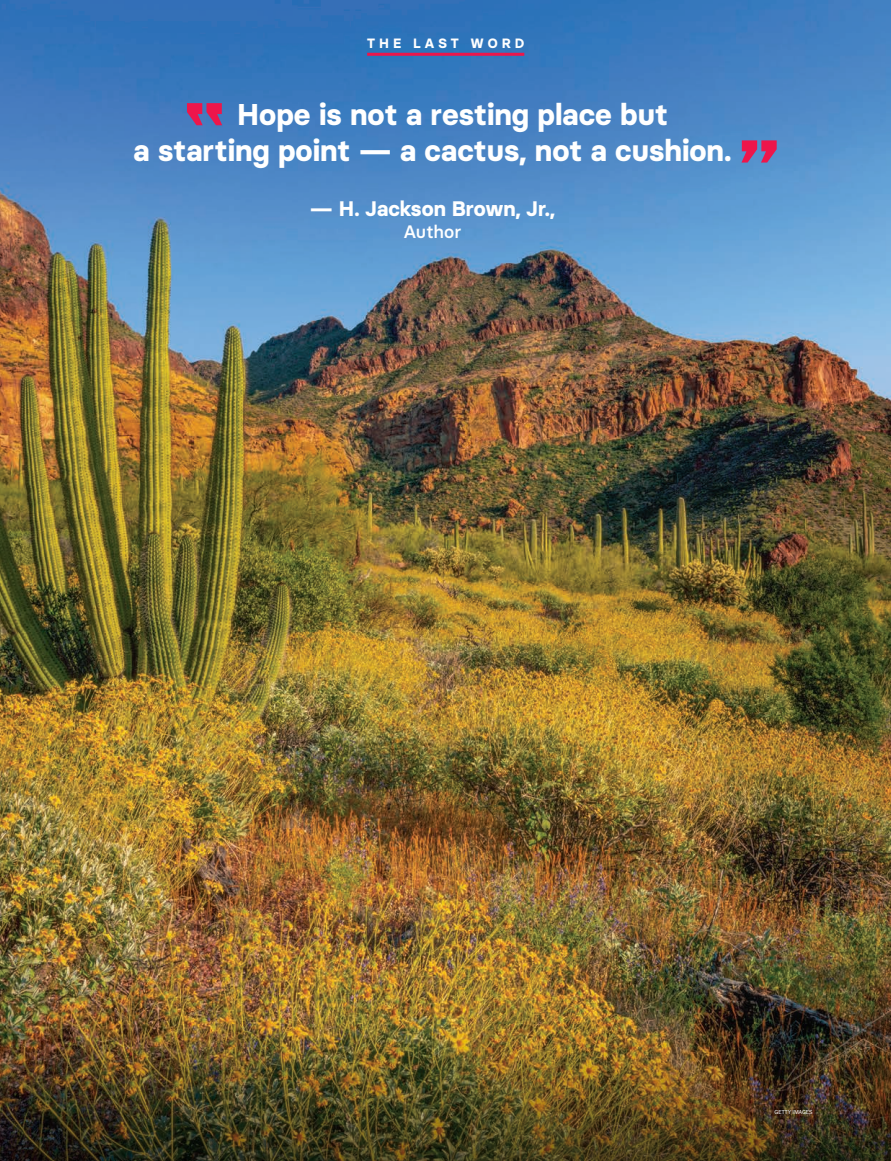
<style>
.page{position:relative;width:891px;height:1161px;background:#fff}
.page>*{position:absolute;margin:0;border:0;box-sizing:border-box;transform-origin:0 0}
.Pull_Quote_Attributi{font:700 30px/36px "Basier Circle";color:#fff}
.Pull_Quote_Attributi-2{font:700 21px "Basier Circle";color:#fff}
.Pull_Quote_Attributi-3{font:500 18px "Basier Circle";color:#fff}
.Department_Standing{font:700 13.5px "Basier Circle";letter-spacing:.3em;color:#fff}
.Photo_Credit_Knockou{font:6px "Franklin Gothic URW Boo";color:#fff}
</style>
<div class="page">
<img style="left:0;top:0;width:891px;height:1025px">
<svg style="left:741px;top:140px;width:36px;height:23px"></svg>
<svg style="left:187px;top:103px;width:35px;height:22px"></svg>
<img style="left:0;top:1025px;width:891px;height:136px">
<hr style="left:367px;top:53px;width:157px;height:3px;background:#ed164b">
<p class="Department_Standing" style="left:367px;top:35px;width:159px">THE LAST WORD</p>
<p class="Pull_Quote_Attributi" style="left:134px;top:96px;width:599px;text-indent:104px">Hope is not a resting place but<br>a starting point — a cactus, not a cushion.</p>
<p class="Pull_Quote_Attributi-2" style="left:310px;top:196px;width:247px">— H. Jackson Brown, Jr.,</p>
<p class="Pull_Quote_Attributi-3" style="left:404px;top:220px;width:59px">Author</p>
<p class="Photo_Credit_Knockou" style="left:775px;top:1108px;width:40px">GETTY IMAGES</p>
</div>
